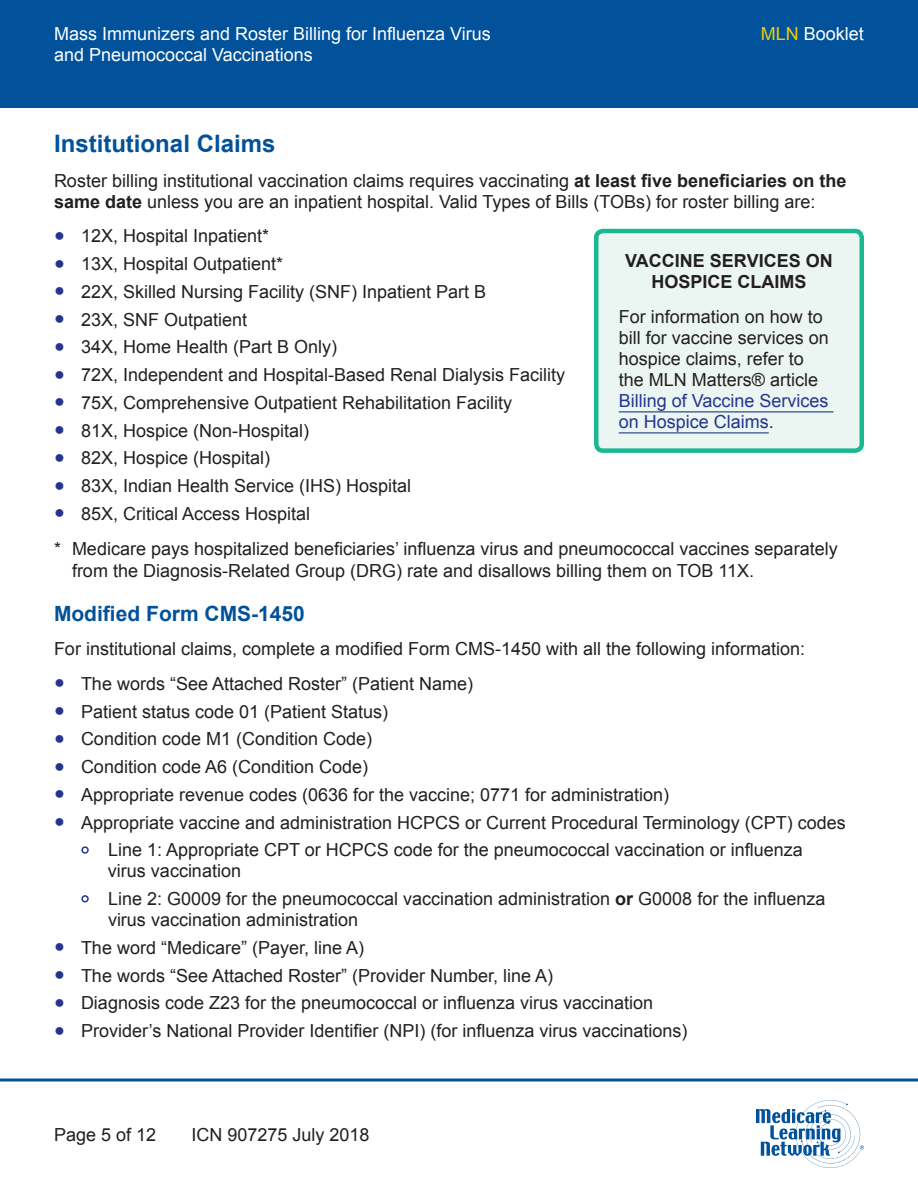
<style>
.page{position:relative;width:918px;height:1188px;background:#fff}
.page>*{position:absolute;margin:0;border:0;box-sizing:border-box;transform-origin:0 0}
.t1{font:700 24px "Arial";color:#01529b}
.t2{font:700 21px "Arial";color:#01529b}
.t3{font:18px/21px "Arial";color:#231f20}
.t4{font:18px "Arial";color:#fff}
.t5{font:700 18px/21px "Arial";color:#231f20;text-align:center}
.s1{color:#f0cb02}
.s2{font-weight:700}
.s3{color:#25358f}
</style>
<div class="page">
<div style="left:0;top:0;width:918px;height:108px;background:#01529b"></div>
<svg style="left:0;top:1078px;width:918px;height:4px"></svg>
<svg style="left:756px;top:1100px;width:108px;height:68px"></svg>
<svg style="left:81px;top:846px;width:8px;height:8px"></svg>
<svg style="left:81px;top:895px;width:8px;height:8px"></svg>
<div style="left:596px;top:231px;width:266px;height:220px;background:#ebf5f1;border-radius:7px"></div>
<hr style="left:619px;top:411px;width:215px;height:1px;background:#25358f">
<hr style="left:619px;top:432px;width:150px;height:1px;background:#25358f">
<div style="left:594px;top:229px;width:270px;height:224px;border:4px solid #1ab892;border-radius:7px"></div>
<p class="t4" style="left:54px;top:22px;width:438px">Mass Immunizers and Roster Billing for Influenza Virus</p>
<p class="t4" style="left:761px;top:22px;width:105px"><span class="s1">MLN</span> Booklet</p>
<p class="t4" style="left:54px;top:43px;width:260px">and Pneumococcal Vaccinations</p>
<h3 class="t1" style="left:54px;top:128px;width:223px">Institutional Claims</h3>
<p class="t3" style="left:54px;top:170px;width:794px">Roster billing institutional vaccination claims requires vaccinating <span class="s2">at least five beneficiaries on the same date</span> unless you are an inpatient hospital. Valid Types of Bills (TOBs) for roster billing are:</p>
<p class="t3" style="left:54px;top:226px;width:217px"><span class="s3">●</span> 12X, Hospital Inpatient*</p>
<p class="t3" style="left:54px;top:254px;width:231px"><span class="s3">●</span> 13X, Hospital Outpatient*</p>
<p class="t3" style="left:54px;top:281px;width:434px"><span class="s3">●</span> 22X, Skilled Nursing Facility (SNF) Inpatient Part B</p>
<p class="t3" style="left:54px;top:309px;width:195px"><span class="s3">●</span> 23X, SNF Outpatient</p>
<p class="t3" style="left:54px;top:337px;width:285px"><span class="s3">●</span> 34X, Home Health (Part B Only)</p>
<p class="t3" style="left:54px;top:365px;width:513px"><span class="s3">●</span> 72X, Independent and Hospital-Based Renal Dialysis Facility</p>
<p class="t3" style="left:54px;top:392px;width:460px"><span class="s3">●</span> 75X, Comprehensive Outpatient Rehabilitation Facility</p>
<p class="t3" style="left:54px;top:420px;width:257px"><span class="s3">●</span> 81X, Hospice (Non-Hospital)</p>
<p class="t3" style="left:54px;top:448px;width:218px"><span class="s3">●</span> 82X, Hospice (Hospital)</p>
<p class="t3" style="left:54px;top:476px;width:359px"><span class="s3">●</span> 83X, Indian Health Service (IHS) Hospital</p>
<p class="t3" style="left:54px;top:503px;width:258px"><span class="s3">●</span> 85X, Critical Access Hospital</p>
<p class="t3" style="left:72px;top:538px;width:767px;line-height:21.6px;text-indent:-18px">* Medicare pays hospitalized beneficiaries’ influenza virus and pneumococcal vaccines separately from the Diagnosis-Related Group (DRG) rate and disallows billing them on TOB 11X.</p>
<h4 class="t2" style="left:54px;top:600px;width:252px">Modified Form CMS-1450</h4>
<p class="t3" style="left:54px;top:639px;width:753px">For institutional claims, complete a modified Form CMS-1450 with all the following information:</p>
<p class="t3" style="left:54px;top:673px;width:421px"><span class="s3">●</span> The words “See Attached Roster” (Patient Name)</p>
<p class="t3" style="left:54px;top:701px;width:336px"><span class="s3">●</span> Patient status code 01 (Patient Status)</p>
<p class="t3" style="left:54px;top:729px;width:320px"><span class="s3">●</span> Condition code M1 (Condition Code)</p>
<p class="t3" style="left:54px;top:757px;width:316px"><span class="s3">●</span> Condition code A6 (Condition Code)</p>
<p class="t3" style="left:54px;top:784px;width:617px"><span class="s3">●</span> Appropriate revenue codes (0636 for the vaccine; 0771 for administration)</p>
<p class="t3" style="left:54px;top:812px;width:793px"><span class="s3">●</span> Appropriate vaccine and administration HCPCS or Current Procedural Terminology (CPT) codes</p>
<p class="t3" style="left:108px;top:840px;width:697px">Line 1: Appropriate CPT or HCPCS code for the pneumococcal vaccination or influenza virus vaccination</p>
<p class="t3" style="left:108px;top:889px;width:719px">Line 2: G0009 for the pneumococcal vaccination administration <span class="s2">or</span> G0008 for the influenza virus vaccination administration</p>
<p class="t3" style="left:54px;top:937px;width:312px"><span class="s3">●</span> The word “Medicare” (Payer, line A)</p>
<p class="t3" style="left:54px;top:965px;width:501px"><span class="s3">●</span> The words “See Attached Roster” (Provider Number, line A)</p>
<p class="t3" style="left:54px;top:993px;width:601px"><span class="s3">●</span> Diagnosis code Z23 for the pneumococcal or influenza virus vaccination</p>
<p class="t3" style="left:54px;top:1021px;width:635px"><span class="s3">●</span> Provider’s National Provider Identifier (NPI) (for influenza virus vaccinations)</p>
<p class="t5" style="left:625px;top:251px;width:209px">VACCINE SERVICES ON<br>HOSPICE CLAIMS</p>
<p class="t3" style="left:619px;top:306px;width:212px">For information on how to bill for vaccine services on hospice claims, refer to the MLN Matters® article<br><span class="s3">Billing of Vaccine Services on Hospice Claims</span>.</p>
<p class="t3" style="left:54px;top:1124px;width:104px">Page 5 of 12</p>
<p class="t3" style="left:192px;top:1124px;width:180px">ICN 907275 July 2018</p>
</div>
